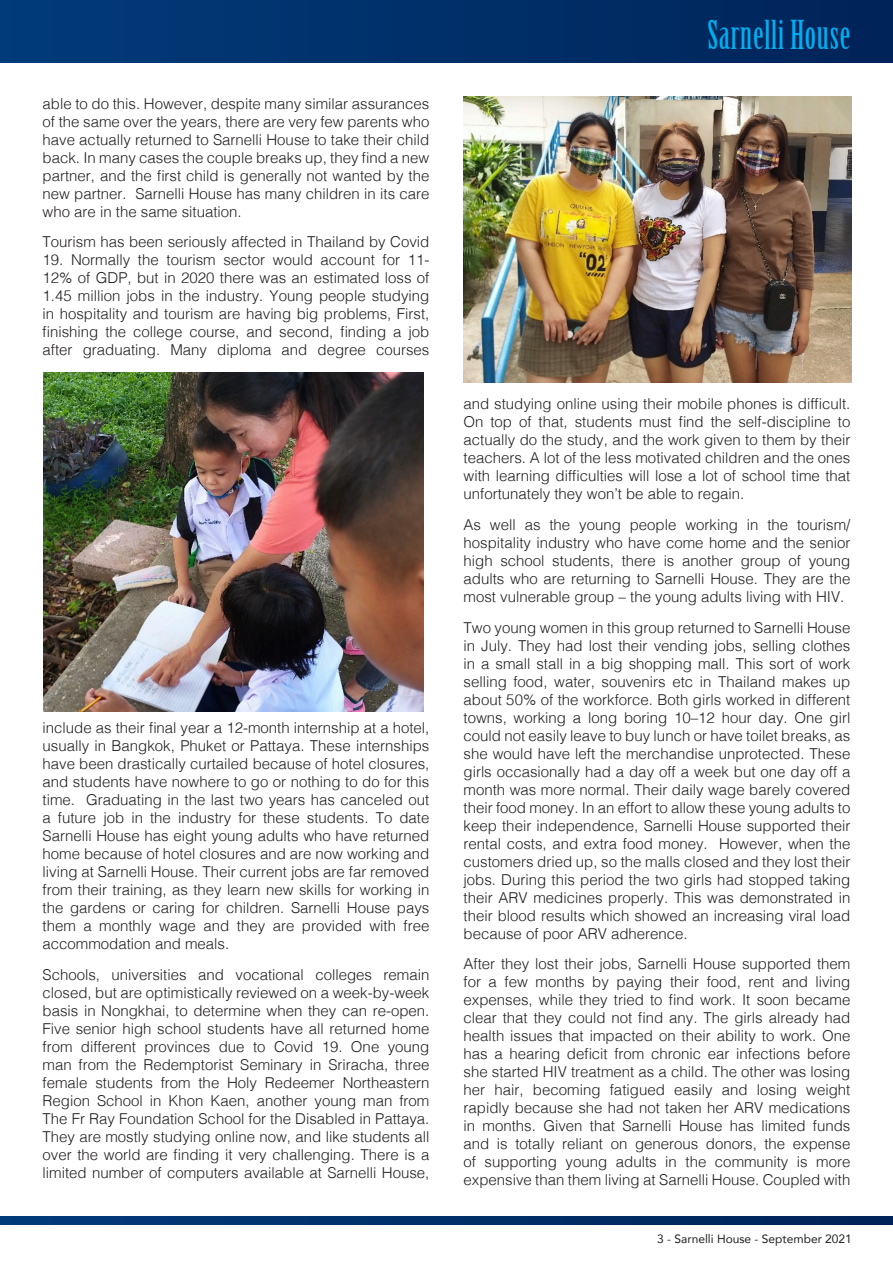
<style>
.page{position:relative;width:893px;height:1263px;background:#fff}
.page>*{position:absolute;margin:0;border:0;box-sizing:border-box;transform-origin:0 0}
.t1{font:39px "Birch";letter-spacing:.02em;color:#00aeef}
.sarnelli_text{font:300 15px/18px "Helvetica";color:#231f20;text-align:justify}
.t2{font:12px "Avenir";color:#231f20}
</style>
<div class="page">
<div style="left:0;top:0;width:893px;height:62px;background:linear-gradient(to right,#013b7a,#002459)"></div>
<svg style="left:0;top:1216px;width:893px;height:9px;background:#002f69"></svg>
<img style="left:44px;top:373px;width:379px;height:338px">
<img style="left:463px;top:96px;width:389px;height:287px">
<p class="sarnelli_text" style="left:43px;top:93px;width:388px">able to do this. However, despite many similar assurances of the same over the years, there are very few parents who have actually returned to Sarnelli House to take their child back. In many cases the couple breaks up, they find a new partner, and the first child is generally not wanted by the new partner. Sarnelli House has many children in its care who are in the same situation.</p>
<p class="sarnelli_text" style="left:43px;top:232px;width:388px">Tourism has been seriously affected in Thailand by Covid</p>
<p class="sarnelli_text" style="left:43px;top:250px;width:388px">19. Normally the tourism sector would account for 11- 12% of GDP, but in 2020 there was an estimated loss of 1.45 million jobs in the industry. Young people studying in hospitality and tourism are having big problems, First, finishing the college course, and second, finding a job after graduating. Many diploma and degree courses</p>
<p class="sarnelli_text" style="left:43px;top:718px;width:388px">include as their final year a 12-month internship at a hotel, usually in Bangkok, Phuket or Pattaya. These internships have been drastically curtailed because of hotel closures, and students have nowhere to go or nothing to do for this time. Graduating in the last two years has canceled out a future job in the industry for these students. To date Sarnelli House has eight young adults who have returned home because of hotel closures and are now working and living at Sarnelli House. Their current jobs are far removed from their training, as they learn new skills for working in the gardens or caring for children. Sarnelli House pays them a monthly wage and they are provided with free accommodation and meals.</p>
<p class="sarnelli_text" style="left:43px;top:965px;width:388px">Schools, universities and vocational colleges remain closed, but are optimistically reviewed on a week-by-week basis in Nongkhai, to determine when they can re-open.<br>Five senior high school students have all returned home from different provinces due to Covid 19. One young man from the Redemptorist Seminary in Sriracha, three female students from the Holy Redeemer Northeastern Region School in Khon Kaen, another young man from The Fr Ray Foundation School for the Disabled in Pattaya.<br>They are mostly studying online now, and like students all over the world are finding it very challenging. There is a limited number of computers available at Sarnelli House,</p>
<p class="t1" style="left:707px;top:14px;width:145px">Sarnelli House</p>
<p class="sarnelli_text" style="left:463px;top:394px;width:388px">and studying online using their mobile phones is difficult.<br>On top of that, students must find the self-discipline to actually do the study, and the work given to them by their teachers. A lot of the less motivated children and the ones with learning difficulties will lose a lot of school time that unfortunately they won’t be able to regain.</p>
<p class="sarnelli_text" style="left:463px;top:514px;width:388px">As well as the young people working in the tourism/ hospitality industry who have come home and the senior high school students, there is another group of young adults who are returning to Sarnelli House. They are the most vulnerable group – the young adults living with HIV.</p>
<p class="sarnelli_text" style="left:463px;top:617px;width:388px">Two young women in this group returned to Sarnelli House in July. They had lost their vending jobs, selling clothes in a small stall in a big shopping mall. This sort of work selling food, water, souvenirs etc in Thailand makes up about 50% of the workforce. Both girls worked in different towns, working a long boring 10–12 hour day. One girl could not easily leave to buy lunch or have toilet breaks, as she would have left the merchandise unprotected. These girls occasionally had a day off a week but one day off a month was more normal. Their daily wage barely covered their food money. In an effort to allow these young adults to keep their independence, Sarnelli House supported their rental costs, and extra food money. However, when the customers dried up, so the malls closed and they lost their jobs. During this period the two girls had stopped taking their ARV medicines properly. This was demonstrated in their blood results which showed an increasing viral load because of poor ARV adherence.</p>
<p class="sarnelli_text" style="left:463px;top:954px;width:388px">After they lost their jobs, Sarnelli House supported them for a few months by paying their food, rent and living expenses, while they tried to find work. It soon became clear that they could not find any. The girls already had health issues that impacted on their ability to work. One has a hearing deficit from chronic ear infections before she started HIV treatment as a child. The other was losing her hair, becoming fatigued easily and losing weight rapidly because she had not taken her ARV medications in months. Given that Sarnelli House has limited funds and is totally reliant on generous donors, the expense of supporting young adults in the community is more expensive than them living at Sarnelli House. Coupled with</p>
<p class="t2" style="left:657px;top:1229px;width:196px">3 - Sarnelli House - September 2021</p>
</div>
